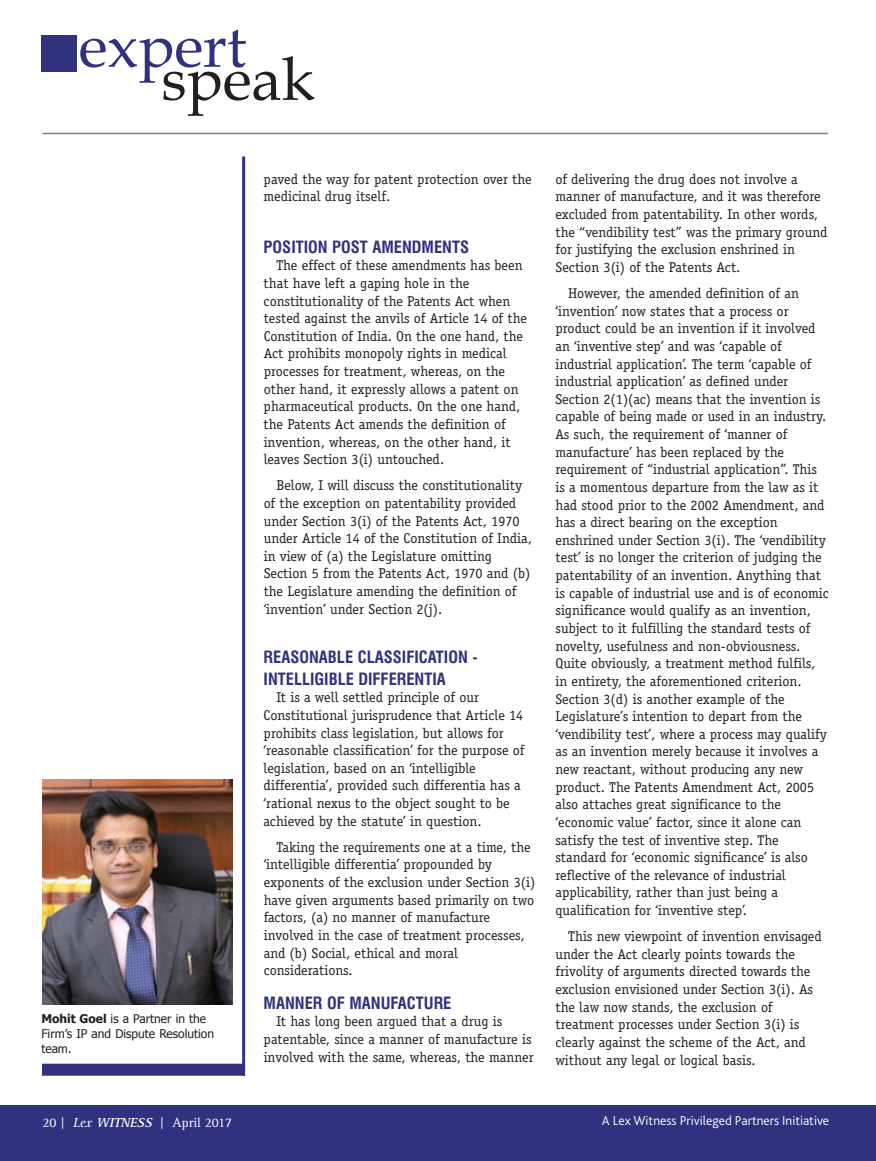
<style>
.page{position:relative;width:876px;height:1161px;background:#fff}
.page>*{position:absolute;margin:0;border:0;box-sizing:border-box;transform-origin:0 0}
.t1{font:60px "Book Antiqua";color:#30317f}
.t2{font:60px "Book Antiqua";color:#231f20}
.t3{font:700 condensed 16.5px/21.6px "Swiss 721 BT";color:#30317f}
.t4{font:14.25px/17.5px "Officina Serif";color:#231f20}
.t5{font:300 13.5px "Bliss Pro";color:#fff}
.t6{font:13.5px "Rotis Serif";color:#fff}
.t7{font:12px/15px "Tahoma";color:#231f20}
.s1{font-weight:700}
.s2{font-style:italic}
.s3{font-weight:700;font-style:italic}
</style>
<div class="page">
<div style="left:0;top:1106px;width:876px;height:55px;background:#30317f"></div>
<div style="left:41px;top:35px;width:36px;height:37px;background:#30317f"></div>
<hr style="left:43px;top:133px;width:785px;height:1px;background:#808285">
<hr style="left:242px;top:156px;width:3px;height:920px;background:#30317f">
<div style="left:42px;top:1064px;width:201px;height:12px;background:#30317f"></div>
<img style="left:42px;top:780px;width:191px;height:224px">
<h1 class="t1" style="left:79px;top:11px;width:169px">expert</h1>
<h1 class="t2" style="left:161px;top:44px;width:155px">speak</h1>
<p class="t7" style="left:41px;top:1010px;width:174px"><span class="s1">Mohit Goel</span> is a Partner in the<br>Firm’s IP and Dispute Resolution team.</p>
<p class="t4" style="left:264px;top:170px;width:270px">paved the way for patent protection over the medicinal drug itself.</p>
<p class="t3" style="left:264px;top:237px;width:207px">POSITION POST AMENDMENTS</p>
<p class="t4" style="left:264px;top:256px;width:265px;text-indent:13px">The effect of these amendments has been that have left a gaping hole in the constitutionality of the Patents Act when tested against the anvils of Article 14 of the Constitution of India. On the one hand, the Act prohibits monopoly rights in medical processes for treatment, whereas, on the other hand, it expressly allows a patent on pharmaceutical products. On the one hand, the Patents Act amends the definition of invention, whereas, on the other hand, it leaves Section 3(i) untouched.</p>
<p class="t4" style="left:264px;top:477px;width:270px;text-indent:13px">Below, I will discuss the constitutionality of the exception on patentability provided under Section 3(i) of the Patents Act, 1970 under Article 14 of the Constitution of India, in view of (a) the Legislature omitting Section 5 from the Patents Act, 1970 and (b) the Legislature amending the definition of ‘invention’ under Section 2(j).</p>
<p class="t3" style="left:264px;top:648px;width:216px">REASONABLE CLASSIFICATION -<br>INTELLIGIBLE DIFFERENTIA</p>
<p class="t4" style="left:264px;top:688px;width:262px;text-indent:13px">It is a well settled principle of our Constitutional jurisprudence that Article 14 prohibits class legislation, but allows for ‘reasonable classification’ for the purpose of legislation, based on an ‘intelligible differentia’, provided such differentia has a ‘rational nexus to the object sought to be achieved by the statute’ in question.</p>
<p class="t4" style="left:264px;top:838px;width:273px;text-indent:13px">Taking the requirements one at a time, the ‘intelligible differentia’ propounded by exponents of the exclusion under Section 3(i) have given arguments based primarily on two factors, (a) no manner of manufacture involved in the case of treatment processes, and (b) Social, ethical and moral considerations.</p>
<p class="t3" style="left:264px;top:993px;width:189px">MANNER OF MANUFACTURE</p>
<p class="t4" style="left:264px;top:1012px;width:272px;text-indent:13px">It has long been argued that a drug is patentable, since a manner of manufacture is involved with the same, whereas, the manner</p>
<p class="t4" style="left:555px;top:170px;width:273px">of delivering the drug does not involve a manner of manufacture, and it was therefore excluded from patentability. In other words, the “vendibility test” was the primary ground for justifying the exclusion enshrined in Section 3(i) of the Patents Act.</p>
<p class="t4" style="left:555px;top:284px;width:275px;text-indent:13px">However, the amended definition of an ‘invention’ now states that a process or product could be an invention if it involved an ‘inventive step’ and was ‘capable of industrial application’. The term ‘capable of industrial application’ as defined under Section 2(1)(ac) means that the invention is capable of being made or used in an industry.<br>As such, the requirement of ‘manner of manufacture’ has been replaced by the requirement of “industrial application”. This is a momentous departure from the law as it had stood prior to the 2002 Amendment, and has a direct bearing on the exception enshrined under Section 3(i). The ‘vendibility test’ is no longer the criterion of judging the patentability of an invention. Anything that is capable of industrial use and is of economic significance would qualify as an invention, subject to it fulfilling the standard tests of novelty, usefulness and non-obviousness.<br>Quite obviously, a treatment method fulfils, in entirety, the aforementioned criterion.<br>Section 3(d) is another example of the Legislature’s intention to depart from the ‘vendibility test’, where a process may qualify as an invention merely because it involves a new reactant, without producing any new product. The Patents Amendment Act, 2005 also attaches great significance to the ‘economic value’ factor, since it alone can satisfy the test of inventive step. The standard for ‘economic significance’ is also reflective of the relevance of industrial applicability, rather than just being a qualification for ‘inventive step’.</p>
<p class="t4" style="left:555px;top:927px;width:268px;text-indent:13px">This new viewpoint of invention envisaged under the Act clearly points towards the frivolity of arguments directed towards the exclusion envisioned under Section 3(i). As the law now stands, the exclusion of treatment processes under Section 3(i) is clearly against the scheme of the Act, and without any legal or logical basis.</p>
<p class="t6" style="left:43px;top:1117px;width:191px">20 | <span class="s2">Lex</span> <span class="s3">WITNESS</span> | April 2017</p>
<p class="t5" style="left:602px;top:1114px;width:229px">A Lex Witness Privileged Partners Initiative</p>
</div>
